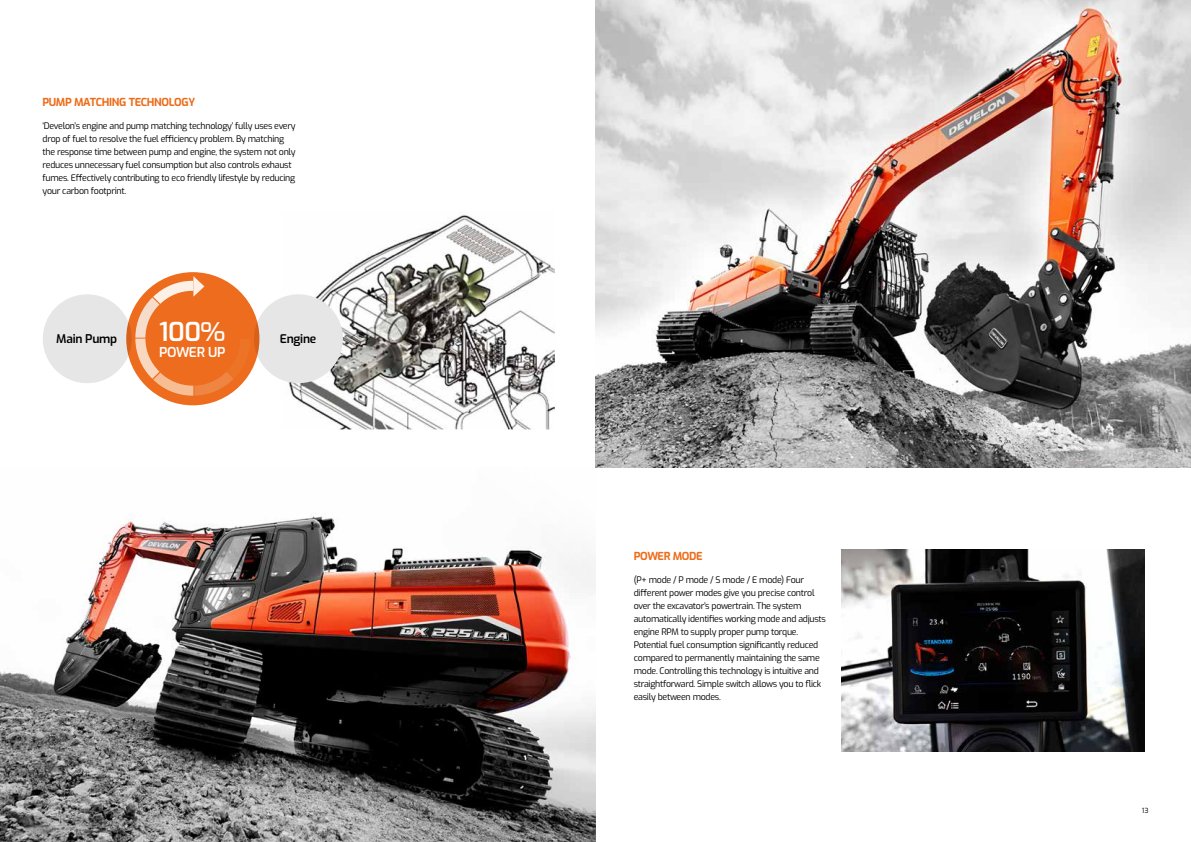
<style>
.page{position:relative;width:1191px;height:842px;background:#fff}
.page>*{position:absolute;margin:0;border:0;box-sizing:border-box;transform-origin:0 0}
.t1{font:600 25.8px "Exo";color:#fff}
.t2{font:600 13.6px "Exo";letter-spacing:-.02em;color:#fff}
.t3{font:600 12px "Exo";letter-spacing:-.02em;color:#000}
.t4{font:700 11px "Exo";letter-spacing:-.03em;color:#ed6c1a}
.t5{font:9px/13px "Exo";letter-spacing:-.03em;color:#000}
.t6{font:7px "Exo";color:#000}
</style>
<div class="page">
<img style="left:595px;top:0;width:596px;height:467px">
<img style="left:0;top:516px;width:595px;height:326px">
<img style="left:283px;top:215px;width:272px;height:214px">
<img style="left:841px;top:550px;width:303px;height:201px">
<div style="left:254px;top:294px;width:89px;height:89px;background:#e6e6e6;border-radius:50%"></div>
<div style="left:43px;top:294px;width:89px;height:89px;background:#e6e6e6;border-radius:50%"></div>
<svg style="left:126px;top:272px;width:133px;height:133px"></svg>
<svg style="left:135px;top:276px;width:115px;height:120px;background:#f08847"></svg>
<p class="t4" style="left:43px;top:94px;width:154px">PUMP MATCHING TECHNOLOGY</p>
<p class="t5" style="left:43px;top:119px;width:255px">‘Develon’s engine and pump matching technology’ fully uses every drop of fuel to resolve the fuel efficiency problem. By matching the response time between pump and engine, the system not only reduces unnecessary fuel consumption but also controls exhaust fumes. Effectively contributing to eco friendly lifestyle by reducing your carbon footprint.</p>
<h3 class="t3" style="left:56px;top:330px;width:62px">Main Pump</h3>
<h1 class="t1" style="left:159px;top:313px;width:68px">100%</h1>
<h2 class="t2" style="left:159px;top:343px;width:68px">POWER UP</h2>
<h3 class="t3" style="left:280px;top:330px;width:38px">Engine</h3>
<p class="t4" style="left:634px;top:548px;width:70px">POWER MODE</p>
<p class="t5" style="left:634px;top:573px;width:194px">(P+ mode / P mode / S mode / E mode) Four different power modes give you precise control over the excavator’s powertrain. The system automatically identifies working mode and adjusts engine RPM to supply proper pump torque.<br>Potential fuel consumption significantly reduced compared to permanently maintaining the same mode. Controlling this technology is intuitive and straightforward. Simple switch allows you to flick easily between modes.</p>
<p class="t6" style="left:1141px;top:805px;width:8px">13</p>
</div>
